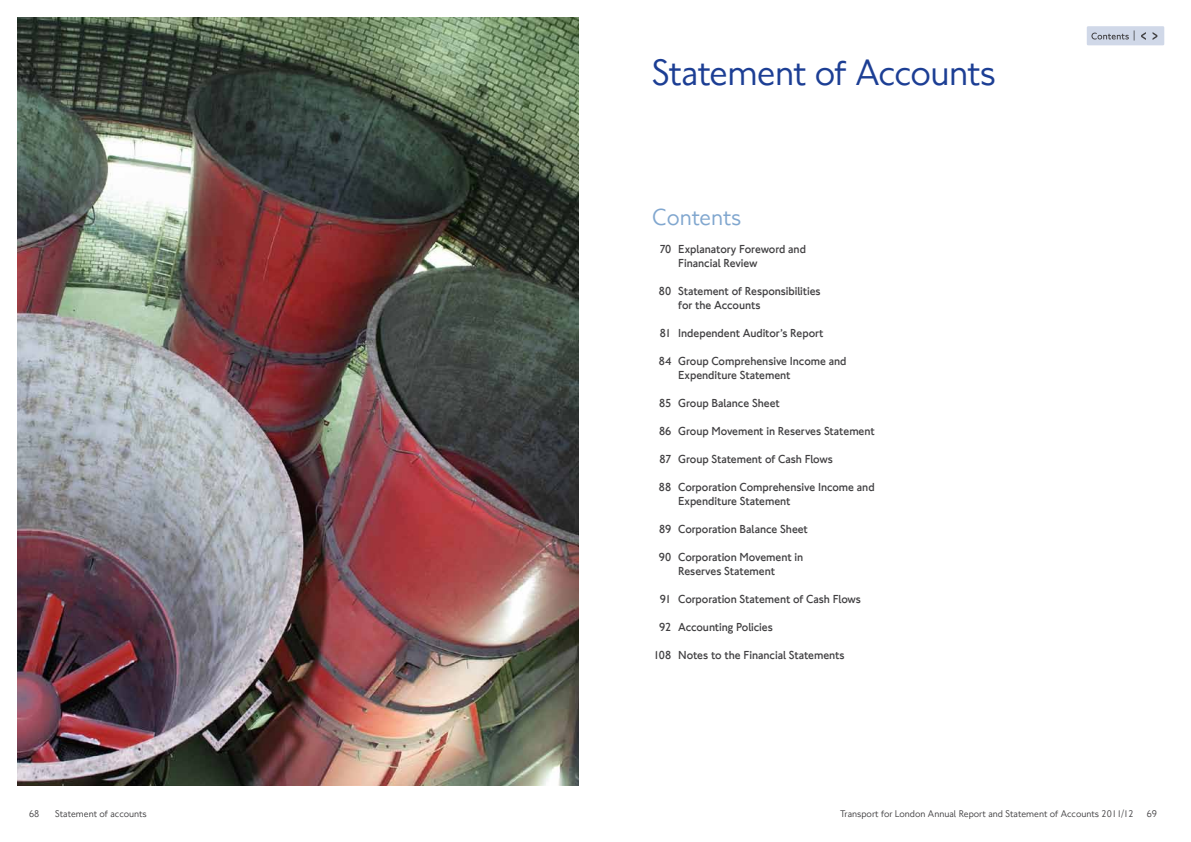
<style>
.page{position:relative;width:1191px;height:842px;background:#fff}
.page>*{position:absolute;margin:0;border:0;box-sizing:border-box;transform-origin:0 0}
.t1{font:38px "NJ Font";letter-spacing:-.02em;color:#1c3e94}
.t2{font:24px "NJ Font";letter-spacing:-.005em;color:#81a7cf}
.t3{font:700 12px/14px "NJ Font";letter-spacing:-.005em;color:#414042}
.t4{font:10px "NJ Font";color:#414042}
</style>
<div class="page">
<img style="left:17px;top:17px;width:561px;height:768px">
<div style="left:1086px;top:26px;width:78px;height:19px;background:#d0d8e8"></div>
<svg style="left:1141px;top:32px;width:4px;height:8px"></svg>
<svg style="left:1152px;top:32px;width:5px;height:8px"></svg>
<svg style="left:1091px;top:33px;width:37px;height:7px"></svg>
<h1 class="t1" style="left:652px;top:49px;width:345px">Statement of Accounts</h1>
<h2 class="t2" style="left:652px;top:202px;width:91px">Contents</h2>
<p class="t3" style="left:678px;top:242px;width:129px;text-indent:-19px">70 Explanatory Foreword and<br>Financial Review</p>
<p class="t3" style="left:678px;top:284px;width:144px;text-indent:-19px">80 Statement of Responsibilities for the Accounts</p>
<p class="t3" style="left:660px;top:326px;width:165px">81 Independent Auditor’s Report</p>
<p class="t3" style="left:678px;top:354px;width:170px;text-indent:-19px">84 Group Comprehensive Income and<br>Expenditure Statement</p>
<p class="t3" style="left:659px;top:396px;width:122px">85 Group Balance Sheet</p>
<p class="t3" style="left:659px;top:424px;width:217px">86 Group Movement in Reserves Statement</p>
<p class="t3" style="left:659px;top:452px;width:175px">87 Group Statement of Cash Flows</p>
<p class="t3" style="left:678px;top:480px;width:198px;text-indent:-19px">88 Corporation Comprehensive Income and<br>Expenditure Statement</p>
<p class="t3" style="left:659px;top:522px;width:150px">89 Corporation Balance Sheet</p>
<p class="t3" style="left:678px;top:550px;width:127px;text-indent:-19px">90 Corporation Movement in<br>Reserves Statement</p>
<p class="t3" style="left:659px;top:592px;width:203px">91 Corporation Statement of Cash Flows</p>
<p class="t3" style="left:659px;top:620px;width:115px">92 Accounting Policies</p>
<p class="t3" style="left:653px;top:648px;width:193px">108 Notes to the Financial Statements</p>
<p class="t4" style="left:1133px;top:29px;width:3px">|</p>
<p class="t4" style="left:29px;top:807px;width:12px">68</p>
<p class="t4" style="left:55px;top:807px;width:93px">Statement of accounts</p>
<p class="t4" style="left:840px;top:807px;width:295px">Transport for London Annual Report and Statement of Accounts 2011/12</p>
<p class="t4" style="left:1146px;top:807px;width:12px">69</p>
</div>
